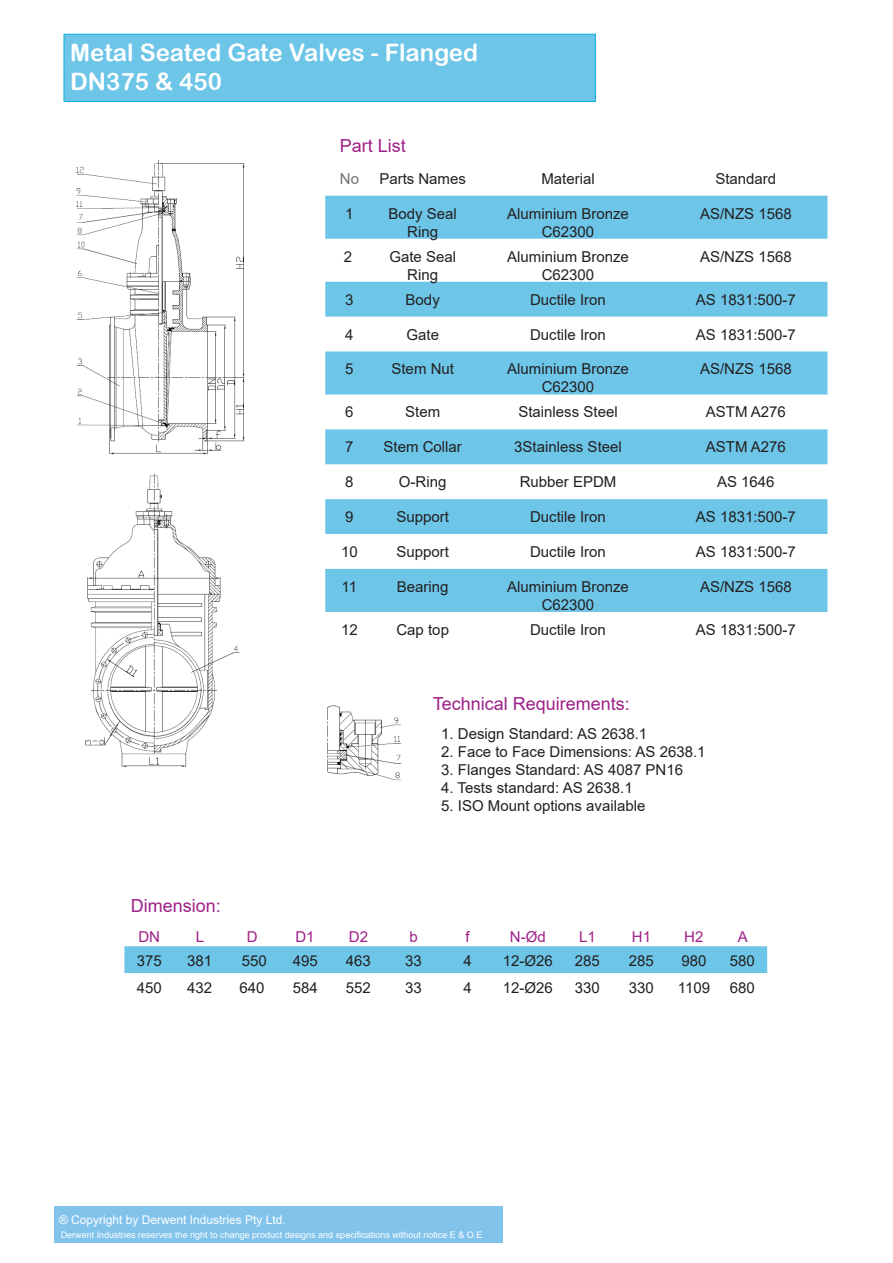
<style>
.page{position:relative;width:893px;height:1263px;background:#fff}
.page>*{position:absolute;margin:0;border:0;box-sizing:border-box;transform-origin:0 0}
.t1{font:24px "Arial Rounded MT Bold";color:#fff}
.t2{font:18px "Arial";color:#9e2087}
.t3{font:15px/18px "Arial";color:#231f20;text-align:center}
.t4{font:15px "Arial";color:#9e2087}
.t5{font:15px "Arial";color:#717275}
.t6{font:12px "Arial";color:#fff}
.t7{font:9px "Arial";color:#fff}
</style>
<div class="page">
<div style="left:124px;top:946px;width:643px;height:27px;background:#6dc5e8"></div>
<div style="left:64px;top:34px;width:531px;height:67px;background:#6dc5e8"></div>
<div style="left:64px;top:34px;width:532px;height:68px;border:1px solid #13b0de"></div>
<svg style="left:325px;top:196px;width:502px;height:416px;fill:#6dc5e8"></svg>
<img style="left:76px;top:160px;width:169px;height:295px">
<img style="left:85px;top:473px;width:155px;height:294px">
<img style="left:327px;top:705px;width:75px;height:76px">
<div style="left:54px;top:1206px;width:449px;height:36px;background:#81c3eb"></div>
<p class="t1" style="left:70px;top:38px;width:409px">Metal Seated Gate Valves - Flanged</p>
<p class="t1" style="left:70px;top:67px;width:153px">DN375 &amp; 450</p>
<p class="t2" style="left:340px;top:133px;width:68px">Part List</p>
<p class="t5" style="left:340px;top:168px;width:21px">No</p>
<p class="t3" style="left:380px;top:169px;width:88px">Parts Names</p>
<p class="t3" style="left:541px;top:169px;width:55px">Material</p>
<p class="t3" style="left:715px;top:169px;width:62px">Standard</p>
<p class="t3" style="left:345px;top:204px;width:10px">1</p>
<p class="t3" style="left:389px;top:204px;width:70px">Body Seal<br>Ring</p>
<p class="t3" style="left:507px;top:204px;width:123px">Aluminium Bronze<br>C62300</p>
<p class="t3" style="left:700px;top:204px;width:93px">AS/NZS 1568</p>
<p class="t3" style="left:344px;top:247px;width:10px">2</p>
<p class="t3" style="left:389px;top:247px;width:68px">Gate Seal<br>Ring</p>
<p class="t3" style="left:507px;top:247px;width:123px">Aluminium Bronze<br>C62300</p>
<p class="t3" style="left:700px;top:247px;width:93px">AS/NZS 1568</p>
<p class="t3" style="left:345px;top:290px;width:10px">3</p>
<p class="t3" style="left:406px;top:290px;width:36px">Body</p>
<p class="t3" style="left:530px;top:290px;width:77px">Ductile Iron</p>
<p class="t3" style="left:696px;top:290px;width:102px">AS 1831:500-7</p>
<p class="t3" style="left:345px;top:325px;width:10px">4</p>
<p class="t3" style="left:406px;top:325px;width:34px">Gate</p>
<p class="t3" style="left:530px;top:325px;width:77px">Ductile Iron</p>
<p class="t3" style="left:696px;top:325px;width:102px">AS 1831:500-7</p>
<p class="t3" style="left:345px;top:360px;width:10px">5</p>
<p class="t3" style="left:391px;top:360px;width:64px">Stem Nut</p>
<p class="t3" style="left:507px;top:360px;width:123px">Aluminium Bronze<br>C62300</p>
<p class="t3" style="left:700px;top:360px;width:93px">AS/NZS 1568</p>
<p class="t3" style="left:345px;top:403px;width:10px">6</p>
<p class="t3" style="left:405px;top:403px;width:37px">Stem</p>
<p class="t3" style="left:518px;top:403px;width:101px">Stainless Steel</p>
<p class="t3" style="left:706px;top:403px;width:82px">ASTM A276</p>
<p class="t3" style="left:345px;top:438px;width:10px">7</p>
<p class="t3" style="left:384px;top:438px;width:80px">Stem Collar</p>
<p class="t3" style="left:514px;top:438px;width:109px">3Stainless Steel</p>
<p class="t3" style="left:706px;top:438px;width:82px">ASTM A276</p>
<p class="t3" style="left:345px;top:473px;width:10px">8</p>
<p class="t3" style="left:399px;top:473px;width:49px">O-Ring</p>
<p class="t3" style="left:520px;top:473px;width:98px">Rubber EPDM</p>
<p class="t3" style="left:717px;top:473px;width:59px">AS 1646</p>
<p class="t3" style="left:345px;top:508px;width:10px">9</p>
<p class="t3" style="left:396px;top:508px;width:54px">Support</p>
<p class="t3" style="left:530px;top:508px;width:77px">Ductile Iron</p>
<p class="t3" style="left:696px;top:508px;width:102px">AS 1831:500-7</p>
<p class="t3" style="left:341px;top:542px;width:18px">10</p>
<p class="t3" style="left:396px;top:542px;width:54px">Support</p>
<p class="t3" style="left:530px;top:542px;width:77px">Ductile Iron</p>
<p class="t3" style="left:696px;top:542px;width:102px">AS 1831:500-7</p>
<p class="t3" style="left:342px;top:577px;width:17px">11</p>
<p class="t3" style="left:397px;top:577px;width:53px">Bearing</p>
<p class="t3" style="left:507px;top:577px;width:123px">Aluminium Bronze<br>C62300</p>
<p class="t3" style="left:700px;top:577px;width:93px">AS/NZS 1568</p>
<p class="t3" style="left:341px;top:620px;width:18px">12</p>
<p class="t3" style="left:396px;top:620px;width:54px">Cap top</p>
<p class="t3" style="left:530px;top:620px;width:77px">Ductile Iron</p>
<p class="t3" style="left:696px;top:620px;width:102px">AS 1831:500-7</p>
<p class="t2" style="left:131px;top:893px;width:92px">Dimension:</p>
<p class="t2" style="left:433px;top:692px;width:199px">Technical Requirements:</p>
<p class="t3" style="left:441px;top:725px;width:207px">1. Design Standard: AS 2638.1</p>
<p class="t3" style="left:441px;top:743px;width:266px">2. Face to Face Dimensions: AS 2638.1</p>
<p class="t3" style="left:441px;top:761px;width:243px">3. Flanges Standard: AS 4087 PN16</p>
<p class="t3" style="left:441px;top:779px;width:193px">4. Tests standard: AS 2638.1</p>
<p class="t3" style="left:441px;top:797px;width:206px">5. ISO Mount options available</p>
<p class="t4" style="left:138px;top:926px;width:23px">DN</p>
<p class="t4" style="left:196px;top:926px;width:10px">L</p>
<p class="t4" style="left:247px;top:926px;width:12px">D</p>
<p class="t4" style="left:295px;top:926px;width:21px">D1</p>
<p class="t4" style="left:349px;top:926px;width:21px">D2</p>
<p class="t4" style="left:409px;top:926px;width:10px">b</p>
<p class="t4" style="left:465px;top:926px;width:6px">f</p>
<p class="t4" style="left:510px;top:926px;width:37px">N-Ød</p>
<p class="t4" style="left:579px;top:926px;width:18px">L1</p>
<p class="t4" style="left:632px;top:926px;width:21px">H1</p>
<p class="t4" style="left:684px;top:926px;width:21px">H2</p>
<p class="t4" style="left:738px;top:926px;width:12px">A</p>
<p class="t3" style="left:137px;top:952px;width:27px">375</p>
<p class="t3" style="left:187px;top:952px;width:27px">381</p>
<p class="t3" style="left:242px;top:952px;width:27px">550</p>
<p class="t3" style="left:293px;top:952px;width:27px">495</p>
<p class="t3" style="left:346px;top:952px;width:27px">463</p>
<p class="t3" style="left:405px;top:952px;width:18px">33</p>
<p class="t3" style="left:463px;top:952px;width:10px">4</p>
<p class="t3" style="left:503px;top:952px;width:52px">12-Ø26</p>
<p class="t3" style="left:575px;top:952px;width:27px">285</p>
<p class="t3" style="left:629px;top:952px;width:27px">285</p>
<p class="t3" style="left:681px;top:952px;width:27px">980</p>
<p class="t3" style="left:730px;top:952px;width:27px">580</p>
<p class="t3" style="left:137px;top:978px;width:27px">450</p>
<p class="t3" style="left:187px;top:978px;width:27px">432</p>
<p class="t3" style="left:240px;top:978px;width:27px">640</p>
<p class="t3" style="left:293px;top:978px;width:27px">584</p>
<p class="t3" style="left:346px;top:978px;width:27px">552</p>
<p class="t3" style="left:405px;top:978px;width:18px">33</p>
<p class="t3" style="left:463px;top:978px;width:10px">4</p>
<p class="t3" style="left:503px;top:978px;width:52px">12-Ø26</p>
<p class="t3" style="left:575px;top:978px;width:27px">330</p>
<p class="t3" style="left:629px;top:978px;width:27px">330</p>
<p class="t3" style="left:678px;top:978px;width:34px">1109</p>
<p class="t3" style="left:730px;top:978px;width:27px">680</p>
<p class="t6" style="left:59px;top:1211px;width:228px">® Copyright by Derwent Industries Pty Ltd.</p>
<p class="t7" style="left:61px;top:1229px;width:423px">Derwent Industries reserves the right to change product designs and specifications without notice E &amp; O.E</p>
</div>
